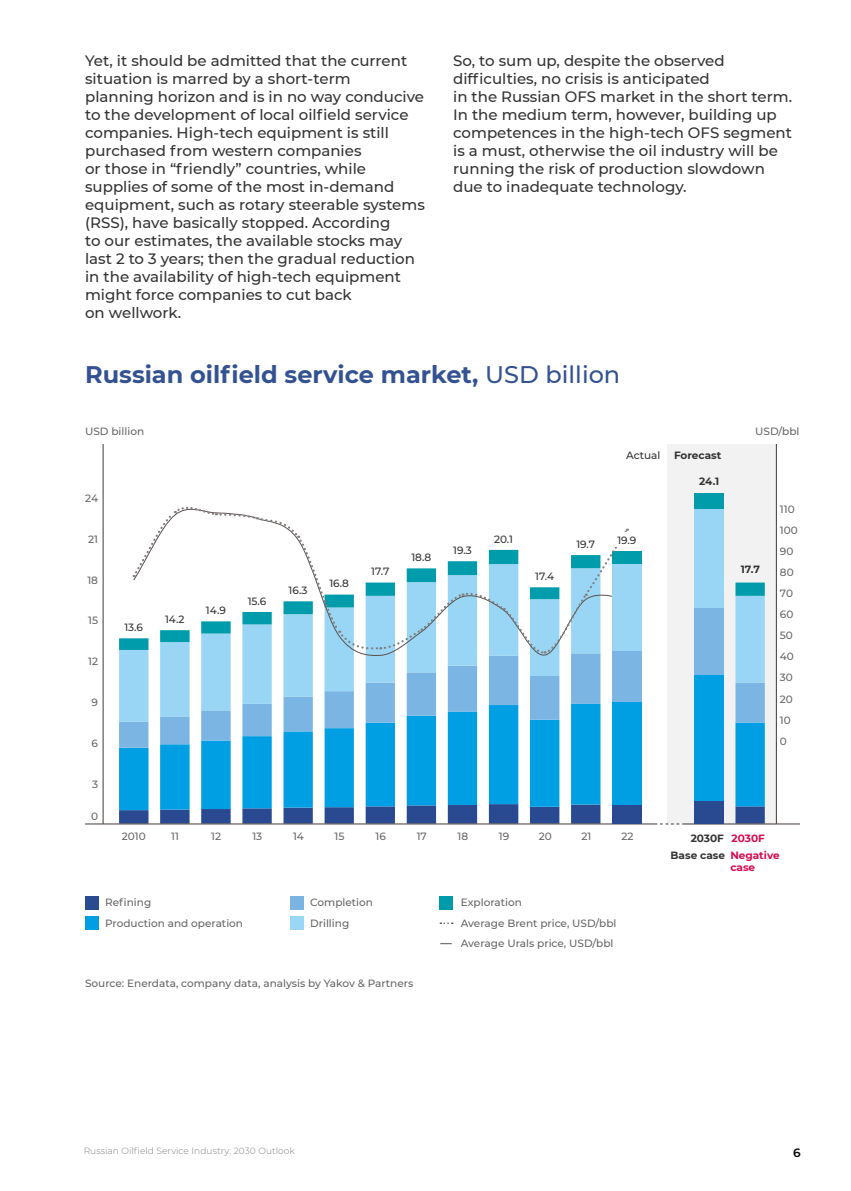
<style>
.page{position:relative;width:851px;height:1191px;background:#fff}
.page>*{position:absolute;margin:0;border:0;box-sizing:border-box;transform-origin:0 0}
.t1{font:700 24px "Montserrat";color:#335291}
.t2{font:500 15px/18px "Montserrat";color:#333}
.t3{font:600 12px "Montserrat";color:#020203}
.t4{font:500 10.5px/20.5px "Montserrat";color:#666}
.t5{font:500 10.5px "Montserrat";color:#333}
.t6{font:700 10.5px "Montserrat";color:#333}
.t7{font:700 10.5px/12.6px "Montserrat";color:#d60b52}
.t8{font:300 9px "Montserrat";letter-spacing:.01em;color:#808080}
.s1{font-weight:500}
.s2{color:#d60b52}
.s3{color:#333}
</style>
<div class="page">
<div style="left:667px;top:444px;width:109px;height:380px;background:#f2f2f2"></div>
<svg style="left:119px;top:747px;width:645px;height:56px;fill:#009ee3"></svg>
<svg style="left:119px;top:722px;width:645px;height:25px"></svg>
<svg style="left:119px;top:650px;width:645px;height:72px"></svg>
<svg style="left:119px;top:515px;width:645px;height:135px"></svg>
<div style="left:85px;top:896px;width:13px;height:13px;background:#294b92"></div>
<div style="left:85px;top:916px;width:13px;height:13px;background:#009fe3"></div>
<div style="left:290px;top:896px;width:14px;height:13px;background:#7bb4e2"></div>
<div style="left:290px;top:916px;width:14px;height:13px;background:#9ad7f6"></div>
<div style="left:439px;top:896px;width:13px;height:13px;background:#009baa"></div>
<svg style="left:440px;top:922px;width:12px;height:2px"></svg>
<hr style="left:103px;top:444px;width:1px;height:380px;background:#453a36">
<hr style="left:775px;top:444px;width:1px;height:380px;background:#453a36">
<hr style="left:85px;top:823px;width:572px;height:1px;background:#453a36">
<hr style="left:682px;top:823px;width:117px;height:1px;background:#453a36">
<svg style="left:119px;top:803px;width:645px;height:21px"></svg>
<div style="left:612px;top:551px;width:29px;height:13px;background:#009cab"></div>
<div style="left:612px;top:804px;width:29px;height:19px;background:#294a91"></div>
<div style="left:612px;top:702px;width:29px;height:102px;background:#009ee3"></div>
<div style="left:612px;top:651px;width:29px;height:51px;background:#7ab5e3"></div>
<div style="left:612px;top:564px;width:29px;height:87px;background:#99d6f5"></div>
<svg style="left:133px;top:506px;width:495px;height:149px"></svg>
<div style="left:615px;top:532px;width:24px;height:14px;background:#fff"></div>
<div style="left:694px;top:801px;width:29px;height:22px;background:#294a91"></div>
<div style="left:694px;top:493px;width:29px;height:16px;background:#009cab"></div>
<div style="left:694px;top:509px;width:29px;height:99px;background:#99d6f5"></div>
<div style="left:694px;top:608px;width:29px;height:67px;background:#7ab5e3"></div>
<div style="left:694px;top:675px;width:29px;height:126px;background:#009ee3"></div>
<p class="t2" style="left:85px;top:51px;width:341px">Yet, it should be admitted that the current situation is marred by a short-term<br>planning horizon and is in no way conducive to the development of local oilfield service companies. High-tech equipment is still purchased from western companies<br>or those in “friendly” countries, while supplies of some of the most in-demand equipment, such as rotary steerable systems (RSS), have basically stopped. According<br>to our estimates, the available stocks may last 2 to 3 years; then the gradual reduction in the availability of high-tech equipment might force companies to cut back<br>on wellwork.</p>
<p class="t2" style="left:453px;top:51px;width:340px">So, to sum up, despite the observed difficulties, no crisis is anticipated<br>in the Russian OFS market in the short term.<br>In the medium term, however, building up competences in the high-tech OFS segment is a must, otherwise the oil industry will be running the risk of production slowdown due to inadequate technology.</p>
<h1 class="t1" style="left:85px;top:357px;width:536px">Russian oilfield service market, <span class="s1">USD billion</span></h1>
<p class="t4" style="left:85px;top:420px;width:61px">USD billion</p>
<p class="t4" style="left:755px;top:420px;width:46px">USD/bbl</p>
<p class="t5" style="left:626px;top:448px;width:36px">Actual</p>
<p class="t6" style="left:674px;top:447px;width:49px">Forecast</p>
<p class="t6" style="left:699px;top:473px;width:22px">24.1</p>
<p class="t4" style="left:85px;top:487px;width:14px">24</p>
<p class="t4" style="left:779px;top:498px;width:16px">110</p>
<p class="t4" style="left:88px;top:528px;width:11px">21</p>
<p class="t5" style="left:411px;top:550px;width:22px">18.8</p>
<p class="t5" style="left:453px;top:543px;width:20px">19.3</p>
<p class="t5" style="left:494px;top:531px;width:21px">20.1</p>
<p class="t5" style="left:576px;top:537px;width:20px">19.7</p>
<p class="t5" style="left:617px;top:533px;width:21px">19.9</p>
<p class="t4" style="left:779px;top:519px;width:19px">100</p>
<p class="t4" style="left:779px;top:540px;width:15px">90</p>
<p class="t4" style="left:87px;top:569px;width:12px">18</p>
<p class="t4" style="left:88px;top:610px;width:11px">15</p>
<p class="t4" style="left:88px;top:651px;width:11px">12</p>
<p class="t5" style="left:124px;top:620px;width:20px">13.6</p>
<p class="t5" style="left:165px;top:612px;width:21px">14.2</p>
<p class="t5" style="left:206px;top:603px;width:21px">14.9</p>
<p class="t5" style="left:248px;top:594px;width:20px">15.6</p>
<p class="t5" style="left:288px;top:583px;width:20px">16.3</p>
<p class="t5" style="left:329px;top:576px;width:21px">16.8</p>
<p class="t5" style="left:371px;top:564px;width:20px">17.7</p>
<p class="t5" style="left:535px;top:569px;width:20px">17.4</p>
<p class="t6" style="left:740px;top:562px;width:21px">17.7</p>
<p class="t4" style="left:779px;top:561px;width:15px">80</p>
<p class="t4" style="left:779px;top:582px;width:15px">70</p>
<p class="t4" style="left:779px;top:625px;width:15px">50</p>
<p class="t4" style="left:779px;top:604px;width:15px">60</p>
<p class="t4" style="left:779px;top:646px;width:16px">40</p>
<p class="t4" style="left:779px;top:667px;width:15px">30</p>
<p class="t4" style="left:91px;top:692px;width:8px">9</p>
<p class="t4" style="left:779px;top:688px;width:14px">20</p>
<p class="t4" style="left:779px;top:709px;width:12px">10</p>
<p class="t4" style="left:91px;top:733px;width:8px">6</p>
<p class="t4" style="left:779px;top:730px;width:9px">0</p>
<p class="t4" style="left:92px;top:773px;width:8px">3</p>
<p class="t4" style="left:91px;top:805px;width:9px">0</p>
<p class="t4" style="left:122px;top:825px;width:25px">2010</p>
<p class="t4" style="left:171px;top:826px;width:9px">11</p>
<p class="t4" style="left:211px;top:826px;width:11px">12</p>
<p class="t4" style="left:252px;top:826px;width:11px">13</p>
<p class="t4" style="left:293px;top:826px;width:12px">14</p>
<p class="t4" style="left:334px;top:826px;width:11px">15</p>
<p class="t4" style="left:375px;top:826px;width:12px">16</p>
<p class="t4" style="left:416px;top:826px;width:12px">17</p>
<p class="t4" style="left:457px;top:826px;width:12px">18</p>
<p class="t4" style="left:499px;top:826px;width:12px">19</p>
<p class="t4" style="left:538px;top:826px;width:14px">20</p>
<p class="t4" style="left:581px;top:826px;width:11px">21</p>
<p class="t4" style="left:621px;top:826px;width:14px">22</p>
<p class="t6" style="left:690px;top:830px;width:76px">2030F <span class="s2">2030F</span></p>
<p class="t7" style="left:730px;top:848px;width:51px;text-indent:-60px"><span class="s3">Base case</span> Negative case</p>
<p class="t4" style="left:105px;top:892px;width:139px">Refining<br>Production and operation</p>
<p class="t4" style="left:310px;top:891px;width:64px;line-height:21px">Completion<br>Drilling</p>
<p class="t4" style="left:461px;top:892px;width:63px">Exploration</p>
<p class="t4" style="left:461px;top:912px;width:157px">Average Brent price, USD/bbl<br>Average Urals price, USD/bbl</p>
<p class="t4" style="left:85px;top:972px;width:330px">Source: Enerdata, company data, analysis by Yakov &amp; Partners</p>
<p class="t8" style="left:84px;top:1144px;width:213px">Russian Oilfield Service Industry: 2030 Outlook</p>
<p class="t3" style="left:793px;top:1144px;width:9px">6</p>
</div>
